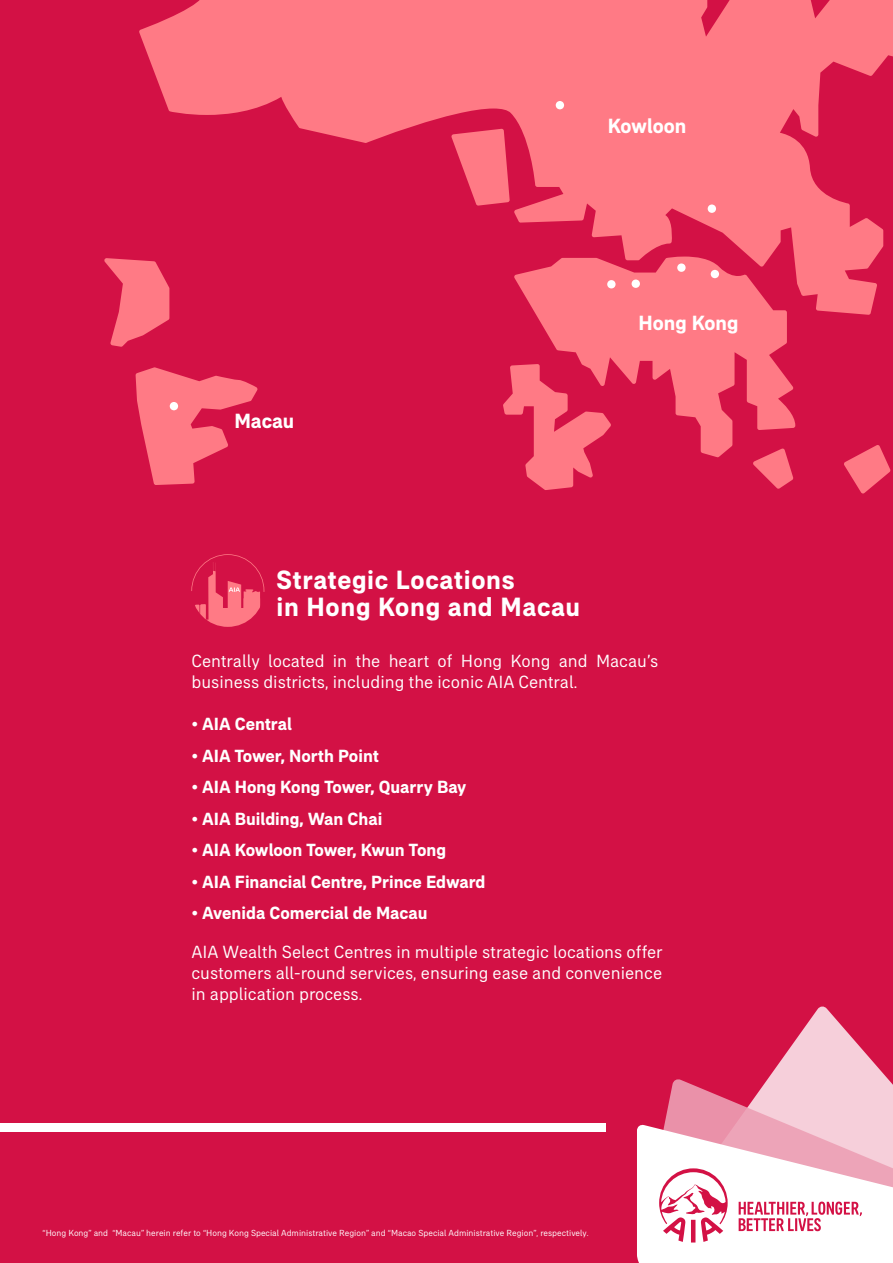
<style>
.page{position:relative;width:893px;height:1263px;background:#d31145}
.page>*{position:absolute;margin:0;border:0;box-sizing:border-box;transform-origin:0 0}
.t1{font:700 27px/27px "AIA Everest";letter-spacing:.025em;color:#fff}
.t2{font:700 21px "AIA Everest";color:#fff}
.t3{font:18px/21px "AIA Everest";color:#fff}
.t4{font:700 18px "AIA Everest";color:#fff}
.t5{font:9px "AIA Everest";color:#fff}
</style>
<div class="page">
<div style="left:0;top:1123px;width:605px;height:9px;background:#fff"></div>
<svg style="left:139px;top:0;width:754px;height:315px;fill:#ff7a85"></svg>
<svg style="left:451px;top:129px;width:59px;height:77px"></svg>
<svg style="left:514px;top:257px;width:281px;height:200px;fill:#ff7a85"></svg>
<svg style="left:753px;top:448px;width:40px;height:41px"></svg>
<svg style="left:844px;top:445px;width:47px;height:48px"></svg>
<svg style="left:503px;top:364px;width:108px;height:126px"></svg>
<svg style="left:104px;top:258px;width:65px;height:89px"></svg>
<svg style="left:677px;top:263px;width:9px;height:9px"></svg>
<svg style="left:607px;top:280px;width:9px;height:8px"></svg>
<svg style="left:632px;top:280px;width:8px;height:8px"></svg>
<svg style="left:711px;top:270px;width:8px;height:8px"></svg>
<svg style="left:136px;top:367px;width:121px;height:118px"></svg>
<svg style="left:556px;top:101px;width:8px;height:8px"></svg>
<svg style="left:708px;top:204px;width:8px;height:9px"></svg>
<svg style="left:191px;top:554px;width:73px;height:73px"></svg>
<svg style="left:768px;top:1006px;width:120px;height:73px;fill:#f6cfda"></svg>
<svg style="left:664px;top:1079px;width:229px;height:45px;background:#eda2b6"></svg>
<svg style="left:637px;top:1124px;width:256px;height:139px;background:#f7d8e1"></svg>
<p class="t2" style="left:608px;top:114px;width:80px">Kowloon</p>
<p class="t2" style="left:234px;top:409px;width:61px">Macau</p>
<h1 class="t1" style="left:276px;top:565px;width:305px">Strategic Locations<br>in Hong Kong and Macau</h1>
<p class="t2" style="left:639px;top:310px;width:101px">Hong Kong</p>
<p class="t3" style="left:191px;top:650px;width:468px">Centrally located in the heart of Hong Kong and Macau’s business districts, including the iconic AIA Central.</p>
<p class="t4" style="left:191px;top:713px;width:102px">• AIA Central</p>
<p class="t4" style="left:191px;top:745px;width:189px">• AIA Tower, North Point</p>
<p class="t4" style="left:191px;top:776px;width:276px">• AIA Hong Kong Tower, Quarry Bay</p>
<p class="t4" style="left:191px;top:808px;width:192px">• AIA Building, Wan Chai</p>
<p class="t4" style="left:191px;top:839px;width:256px">• AIA Kowloon Tower, Kwun Tong</p>
<p class="t4" style="left:191px;top:871px;width:296px">• AIA Financial Centre, Prince Edward</p>
<p class="t4" style="left:191px;top:902px;width:237px">• Avenida Comercial de Macau</p>
<p class="t3" style="left:191px;top:941px;width:473px;text-align:justify">AIA Wealth Select Centres in multiple strategic locations offer customers all-round services, ensuring ease and convenience in application process.</p>
<p class="t5" style="left:43px;top:1228px;width:547px">“Hong Kong” and “Macau” herein refer to “Hong Kong Special Administrative Region” and “Macao Special Administrative Region”, respectively.</p>
</div>
